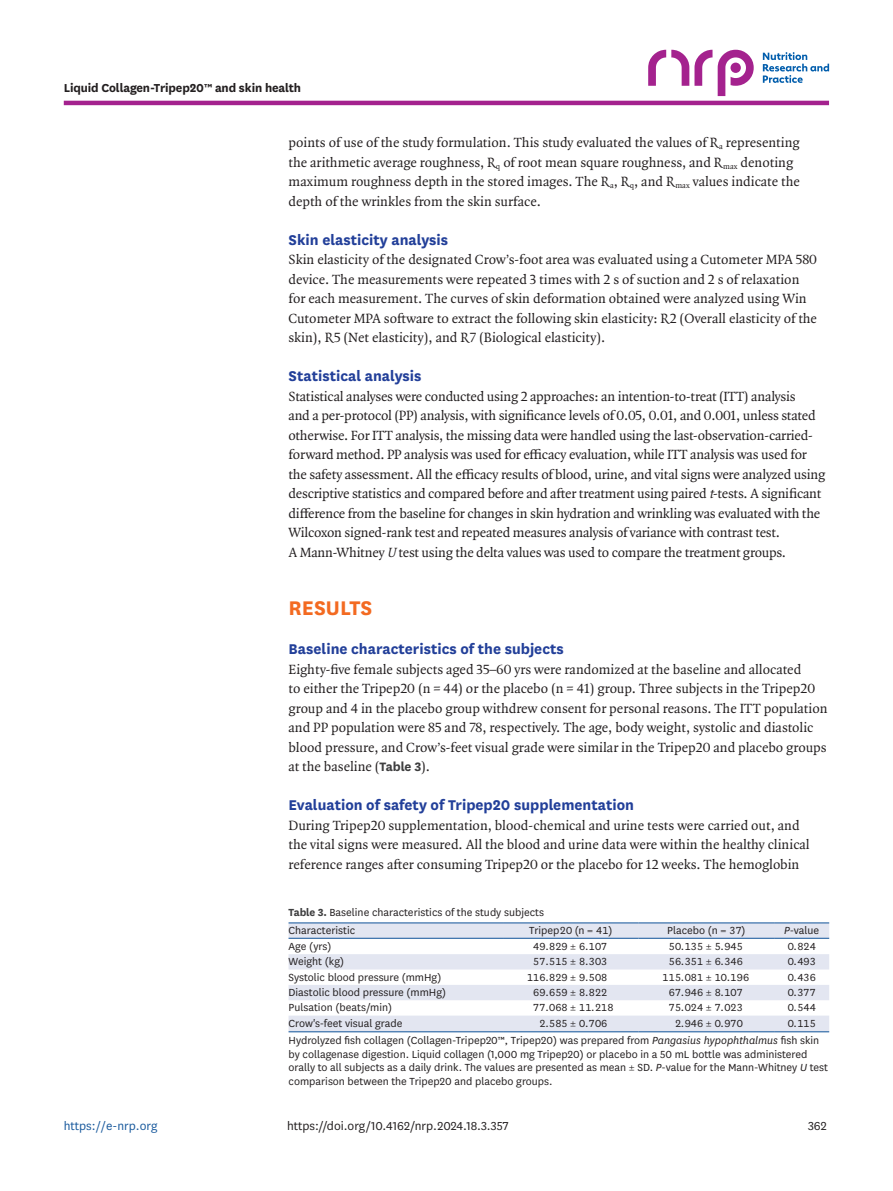
<style>
.page{position:relative;width:893px;height:1191px;background:#fff}
.page>*{position:absolute;margin:0;border:0;box-sizing:border-box;transform-origin:0 0}
.body_title1{font:700 23.1px "National";color:#f36a21}
.body_title2{font:700 16.5px "National";color:#223f99}
.body_title2_stacked{font:700 16.5px "National";color:#223f99}
.body_p_first{font:14.25px/19.5px "Quadraat OT";letter-spacing:-.005em;color:#231f20}
.doi_running_footer{font:13.5px "National";color:#231f20}
.alt-title-type{font:700 13.5px "National";letter-spacing:-.01em;color:#231f20}
.t1{font:13.5px "National";color:#1a5a9d}
.table-wrap-foot_p_fi{font:12px/13.5px "National";color:#231f20}
.tbody_entry{font:12px "National";letter-spacing:-.025em;color:#231f20}
.tbody_entry-2{font:12px "National";color:#231f20}
.table-wrap_caption{font:12px "National";color:#231f20}
.thead_entry{font:12px "National";color:#231f20}
.tbody_entry-3{font:12px "National";letter-spacing:-.05em;color:#231f20}
.s1{font-style:italic}
.s2{font-family:"National";font-weight:700;color:#3e3e3f}
.s3{font-weight:700;color:#3e3e3f}
</style>
<div class="page">
<hr style="left:64px;top:101px;width:765px;height:4px;background:#a4228e">
<svg style="left:718px;top:50px;width:36px;height:46px"></svg>
<svg style="left:648px;top:50px;width:64px;height:36px"></svg>
<svg style="left:763px;top:52px;width:66px;height:31px"></svg>
<svg style="left:289px;top:923px;width:540px;height:108px;fill:#e3e6f1"></svg>
<hr style="left:289px;top:922px;width:214px;height:1px;background:#1a5a9d">
<hr style="left:503px;top:922px;width:136px;height:1px;background:#1a5a9d">
<hr style="left:639px;top:922px;width:135px;height:1px;background:#1a5a9d">
<hr style="left:774px;top:922px;width:55px;height:1px;background:#1a5a9d">
<hr style="left:289px;top:937px;width:214px;height:1px;background:#1a5a9d">
<hr style="left:503px;top:937px;width:136px;height:1px;background:#1a5a9d">
<hr style="left:639px;top:937px;width:135px;height:1px;background:#1a5a9d">
<hr style="left:774px;top:937px;width:55px;height:1px;background:#1a5a9d">
<hr style="left:289px;top:1031px;width:214px;height:1px;background:#1a5a9d">
<hr style="left:503px;top:1031px;width:136px;height:1px;background:#1a5a9d">
<hr style="left:639px;top:1031px;width:135px;height:1px;background:#1a5a9d">
<hr style="left:774px;top:1031px;width:55px;height:1px;background:#1a5a9d">
<p class="alt-title-type" style="left:64px;top:78px;width:239px">Liquid Collagen-Tripep20™ and skin health</p>
<p class="body_p_first" style="left:289px;top:133px;width:513px">points of use of the study formulation. This study evaluated the values of R<sub>a</sub> representing the arithmetic average roughness, R<sub>q</sub> of root mean square roughness, and R<sub>max</sub> denoting maximum roughness depth in the stored images. The R<sub>a</sub>, R<sub>q</sub>, and R<sub>max</sub> values indicate the depth of the wrinkles from the skin surface.</p>
<p class="body_title2" style="left:289px;top:228px;width:161px">Skin elasticity analysis</p>
<p class="body_p_first" style="left:289px;top:250px;width:530px">Skin elasticity of the designated Crow’s-foot area was evaluated using a Cutometer MPA 580 device. The measurements were repeated 3 times with 2 s of suction and 2 s of relaxation for each measurement. The curves of skin deformation obtained were analyzed using Win Cutometer MPA software to extract the following skin elasticity: R2 (Overall elasticity of the skin), R5 (Net elasticity), and R7 (Biological elasticity).</p>
<p class="body_title2" style="left:289px;top:364px;width:134px">Statistical analysis</p>
<p class="body_p_first" style="left:289px;top:386px;width:538px">Statistical analyses were conducted using 2 approaches: an intention-to-treat (ITT) analysis<br>and a per-protocol (PP) analysis, with significance levels of 0.05, 0.01, and 0.001, unless stated otherwise. For ITT analysis, the missing data were handled using the last-observation-carried&shy;forward method. PP analysis was used for efficacy evaluation, while ITT analysis was used for the safety assessment. All the efficacy results of blood, urine, and vital signs were analyzed using descriptive statistics and compared before and after treatment using paired <span class="s1">t</span>-tests. A significant difference from the baseline for changes in skin hydration and wrinkling was evaluated with the Wilcoxon signed-rank test and repeated measures analysis of variance with contrast test.<br>A Mann-Whitney <span class="s1">U</span> test using the delta values was used to compare the treatment groups.</p>
<p class="body_title1" style="left:289px;top:592px;width:85px">RESULTS</p>
<p class="body_title2_stacked" style="left:289px;top:637px;width:277px">Baseline characteristics of the subjects</p>
<p class="body_p_first" style="left:289px;top:659px;width:541px">Eighty-five female subjects aged 35–60 yrs were randomized at the baseline and allocated<br>to either the Tripep20 (n = 44) or the placebo (n = 41) group. Three subjects in the Tripep20 group and 4 in the placebo group withdrew consent for personal reasons. The ITT population and PP population were 85 and 78, respectively. The age, body weight, systolic and diastolic blood pressure, and Crow’s-feet visual grade were similar in the Tripep20 and placebo groups at the baseline (<span class="s2">Table 3</span>).</p>
<p class="body_title2" style="left:289px;top:793px;width:347px">Evaluation of safety of Tripep20 supplementation</p>
<p class="body_p_first" style="left:289px;top:815px;width:523px">During Tripep20 supplementation, blood-chemical and urine tests were carried out, and the vital signs were measured. All the blood and urine data were within the healthy clinical reference ranges after consuming Tripep20 or the placebo for 12 weeks. The hemoglobin</p>
<p class="t1" style="left:64px;top:1116px;width:95px">https://e-nrp.org</p>
<p class="table-wrap_caption" style="left:289px;top:905px;width:257px"><span class="s3">Table 3.</span> Baseline characteristics of the study subjects</p>
<p class="thead_entry" style="left:289px;top:922px;width:68px">Characteristic</p>
<p class="thead_entry" style="left:529px;top:922px;width:85px">Tripep20 (n = 41)</p>
<p class="thead_entry" style="left:667px;top:922px;width:80px">Placebo (n = 37)</p>
<p class="thead_entry" style="left:784px;top:922px;width:37px"><span class="s1">P</span>-value</p>
<p class="tbody_entry" style="left:289px;top:938px;width:44px">Age (yrs)</p>
<p class="tbody_entry" style="left:533px;top:938px;width:76px">49.829 ± 6.107</p>
<p class="tbody_entry" style="left:668px;top:938px;width:76px">50.135 ± 5.945</p>
<p class="tbody_entry" style="left:787px;top:938px;width:30px">0.824</p>
<p class="tbody_entry-2" style="left:289px;top:953px;width:57px">Weight (kg)</p>
<p class="tbody_entry" style="left:533px;top:953px;width:76px">57.515 ± 8.303</p>
<p class="tbody_entry" style="left:668px;top:953px;width:76px">56.351 ± 6.346</p>
<p class="tbody_entry" style="left:787px;top:953px;width:30px">0.493</p>
<p class="tbody_entry-2" style="left:289px;top:969px;width:154px">Systolic blood pressure (mmHg)</p>
<p class="tbody_entry-3" style="left:527px;top:969px;width:83px">116.829 ± 9.508</p>
<p class="tbody_entry-3" style="left:662px;top:969px;width:89px">115.081 ± 10.196</p>
<p class="tbody_entry" style="left:787px;top:969px;width:30px">0.436</p>
<p class="tbody_entry-2" style="left:289px;top:984px;width:159px">Diastolic blood pressure (mmHg)</p>
<p class="tbody_entry" style="left:533px;top:984px;width:76px">69.659 ± 8.822</p>
<p class="tbody_entry" style="left:668px;top:984px;width:76px">67.946 ± 8.107</p>
<p class="tbody_entry" style="left:787px;top:984px;width:30px">0.377</p>
<p class="tbody_entry-2" style="left:289px;top:999px;width:105px">Pulsation (beats/min)</p>
<p class="tbody_entry-3" style="left:533px;top:999px;width:83px">77.068 ± 11.218</p>
<p class="tbody_entry" style="left:668px;top:999px;width:76px">75.024 ± 7.023</p>
<p class="tbody_entry" style="left:787px;top:999px;width:30px">0.544</p>
<p class="tbody_entry-2" style="left:289px;top:1015px;width:115px">Crow's-feet visual grade</p>
<p class="tbody_entry" style="left:539px;top:1015px;width:70px">2.585 ± 0.706</p>
<p class="tbody_entry" style="left:675px;top:1015px;width:70px">2.946 ± 0.970</p>
<p class="tbody_entry" style="left:787px;top:1015px;width:30px">0.115</p>
<p class="table-wrap-foot_p_fi" style="left:289px;top:1033px;width:541px">Hydrolyzed fish collagen (Collagen-Tripep20™, Tripep20) was prepared from <span class="s1">Pangasius hypophthalmus</span> fish skin by collagenase digestion. Liquid collagen (1,000 mg Tripep20) or placebo in a 50 mL bottle was administered orally to all subjects as a daily drink. The values are presented as mean ± SD. <span class="s1">P</span>-value for the Mann-Whitney <span class="s1">U</span> test comparison between the Tripep20 and placebo groups.</p>
<p class="doi_running_footer" style="left:287px;top:1116px;width:223px">https://doi.org/10.4162/nrp.2024.18.3.357</p>
<p class="doi_running_footer" style="left:808px;top:1116px;width:20px">362</p>
</div>
